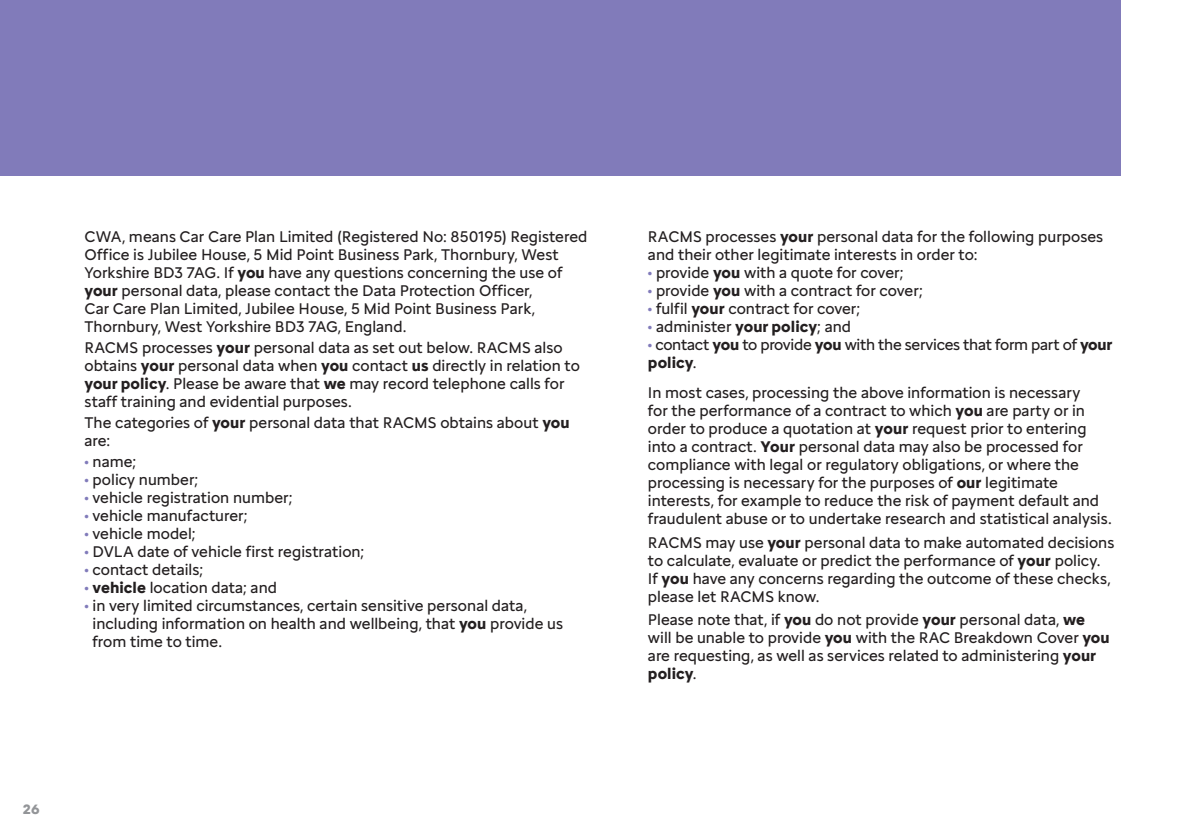
<style>
.page{position:relative;width:1191px;height:840px;background:#fff}
.page>*{position:absolute;margin:0;border:0;box-sizing:border-box;transform-origin:0 0}
.t1{font:16px/18px "Citroen Type";color:#231f20}
.t2{font:16px/18px "Citroen Type";letter-spacing:-.02em;color:#231f20}
.t3{font:700 14px "Citroen Type";color:#939598}
.s1{font-weight:700}
.s2{color:#817bba}
</style>
<div class="page">
<div style="left:0;top:0;width:1121px;height:175px;background:#817bba"></div>
<hr style="left:1190px;top:0;width:1px;height:175px;background:#817bba">
<p class="t1" style="left:84px;top:227px;width:504px">CWA, means Car Care Plan Limited (Registered No: 850195) Registered Office is Jubilee House, 5 Mid Point Business Park, Thornbury, West Yorkshire BD3 7AG. If <span class="s1">you</span> have any questions concerning the use of <span class="s1">your</span> personal data, please contact the Data Protection Officer,<br>Car Care Plan Limited, Jubilee House, 5 Mid Point Business Park, Thornbury, West Yorkshire BD3 7AG, England.</p>
<p class="t1" style="left:84px;top:337px;width:497px">RACMS processes <span class="s1">your</span> personal data as set out below. RACMS also obtains <span class="s1">your</span> personal data when <span class="s1">you</span> contact <span class="s1">us</span> directly in relation to <span class="s1">your policy</span>. Please be aware that <span class="s1">we</span> may record telephone calls for staff training and evidential purposes.</p>
<p class="t1" style="left:84px;top:412px;width:487px">The categories of <span class="s1">your</span> personal data that RACMS obtains about <span class="s1">you </span>are:</p>
<p class="t1" style="left:84px;top:451px;width:53px"><span class="s2">•</span> name;</p>
<p class="t1" style="left:84px;top:469px;width:115px"><span class="s2">•</span> policy number;</p>
<p class="t1" style="left:84px;top:487px;width:210px"><span class="s2">•</span> vehicle registration number;</p>
<p class="t1" style="left:84px;top:505px;width:165px"><span class="s2">•</span> vehicle manufacturer;</p>
<p class="t1" style="left:84px;top:523px;width:113px"><span class="s2">•</span> vehicle model;</p>
<p class="t1" style="left:84px;top:541px;width:281px"><span class="s2">•</span> DVLA date of vehicle first registration;</p>
<p class="t1" style="left:84px;top:559px;width:120px"><span class="s2">•</span> contact details;</p>
<p class="t1" style="left:84px;top:577px;width:194px"><span class="s2">•</span> <span class="s1">vehicle</span> location data; and</p>
<p class="t1" style="left:93px;top:595px;width:472px;text-indent:-8px"><span class="s2">•</span> in very limited circumstances, certain sensitive personal data, including information on health and wellbeing, that <span class="s1">you</span> provide us from time to time.</p>
<p class="t3" style="left:23px;top:797px;width:18px">26</p>
<p class="t1" style="left:648px;top:227px;width:457px">RACMS processes <span class="s1">your</span> personal data for the following purposes and their other legitimate interests in order to:</p>
<p class="t1" style="left:648px;top:263px;width:257px"><span class="s2">•</span> provide <span class="s1">you</span> with a quote for cover;</p>
<p class="t1" style="left:648px;top:281px;width:276px"><span class="s2">•</span> provide <span class="s1">you</span> with a contract for cover;</p>
<p class="t1" style="left:648px;top:299px;width:214px"><span class="s2">•</span> fulfil <span class="s1">your</span> contract for cover;</p>
<p class="t1" style="left:648px;top:317px;width:205px"><span class="s2">•</span> administer <span class="s1">your policy</span>; and</p>
<p class="t2" style="left:648px;top:335px;width:466px"><span class="s2">•</span> contact <span class="s1">you</span> to provide <span class="s1">you</span> with the services that form part of <span class="s1">your policy</span>.</p>
<p class="t1" style="left:648px;top:382px;width:465px">In most cases, processing the above information is necessary<br>for the performance of a contract to which <span class="s1">you</span> are party or in order to produce a quotation at <span class="s1">your</span> request prior to entering into a contract. <span class="s1">Your</span> personal data may also be processed for compliance with legal or regulatory obligations, or where the processing is necessary for the purposes of <span class="s1">our</span> legitimate interests, for example to reduce the risk of payment default and fraudulent abuse or to undertake research and statistical analysis.</p>
<p class="t1" style="left:648px;top:532px;width:468px">RACMS may use <span class="s1">your</span> personal data to make automated decisions to calculate, evaluate or predict the performance of <span class="s1">your</span> policy.<br>If <span class="s1">you</span> have any concerns regarding the outcome of these checks, please let RACMS know.</p>
<p class="t1" style="left:648px;top:609px;width:463px">Please note that, if <span class="s1">you</span> do not provide <span class="s1">your</span> personal data, <span class="s1">we </span>will be unable to provide <span class="s1">you</span> with the RAC Breakdown Cover <span class="s1">you </span>are requesting, as well as services related to administering <span class="s1">your policy</span>.</p>
</div>
